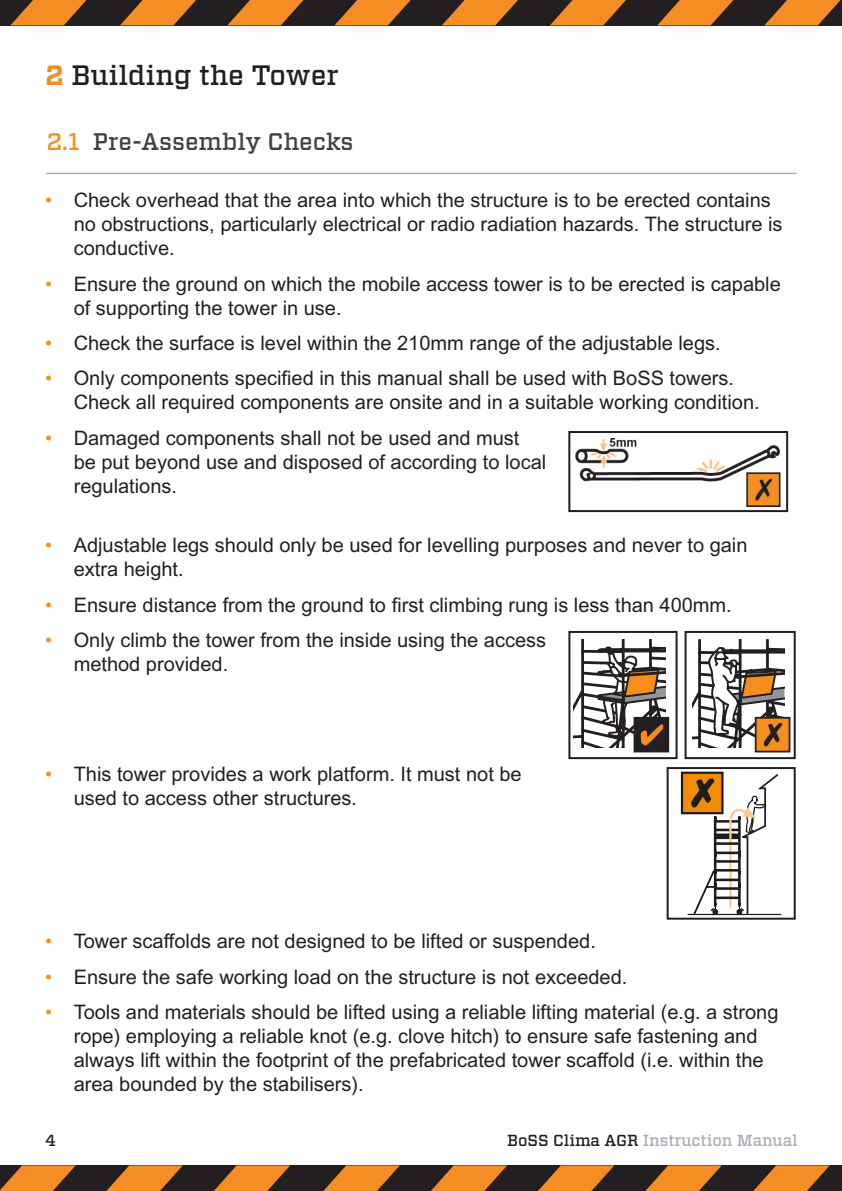
<style>
.page{position:relative;width:842px;height:1191px;background:#fff}
.page>*{position:absolute;margin:0;border:0;box-sizing:border-box;transform-origin:0 0}
.t1{font:500 28px "Vitesse";color:#231f20}
.t2{font:500 24px "Vitesse";color:#3d4443}
.t3{font:20px/24px "Arial MT Std";color:#231f20}
.t4{font:500 16px "Vitesse";color:#a7adb5}
.t5{font:500 16px "Vitesse";color:#231f20}
.s1{font-weight:700;color:#f68e1e}
.s2{color:#f68e1e}
.s3{color:#231f20}
</style>
<div class="page">
<div style="left:0;top:0;width:842px;height:25px;background:#231f20"></div>
<svg style="left:11px;top:0;width:76px;height:25px"></svg>
<svg style="left:120px;top:0;width:76px;height:25px"></svg>
<svg style="left:228px;top:0;width:76px;height:25px"></svg>
<svg style="left:335px;top:0;width:76px;height:25px"></svg>
<svg style="left:442px;top:0;width:76px;height:25px"></svg>
<svg style="left:550px;top:0;width:76px;height:25px"></svg>
<svg style="left:657px;top:0;width:77px;height:25px"></svg>
<div style="left:0;top:1165px;width:842px;height:25px;background:#231f20"></div>
<svg style="left:107px;top:1165px;width:76px;height:25px"></svg>
<svg style="left:215px;top:1165px;width:75px;height:25px"></svg>
<svg style="left:324px;top:1165px;width:76px;height:25px"></svg>
<svg style="left:431px;top:1165px;width:76px;height:25px"></svg>
<svg style="left:539px;top:1165px;width:75px;height:25px"></svg>
<svg style="left:646px;top:1165px;width:76px;height:25px"></svg>
<svg style="left:754px;top:1165px;width:76px;height:25px"></svg>
<hr style="left:46px;top:173px;width:751px;height:1px;background:#a7adb5">
<img style="left:575px;top:437px;width:205px;height:69px">
<div style="left:568px;top:431px;width:220px;height:81px;border:2px solid #231f20"></div>
<svg style="left:574px;top:639px;width:96px;height:114px"></svg>
<div style="left:568px;top:631px;width:109px;height:128px;border:2px solid #231f20"></div>
<div style="left:756px;top:717px;width:33px;height:34px;background:#f68e1e"></div>
<div style="left:755px;top:717px;width:35px;height:35px;border:2px solid #231f20"></div>
<svg style="left:692px;top:639px;width:92px;height:110px"></svg>
<div style="left:684px;top:631px;width:112px;height:128px;border:2px solid #231f20"></div>
<hr style="left:688px;top:913px;width:93px;height:2px;background:#1d1d1b">
<div style="left:682px;top:772px;width:40px;height:41px;background:#f28c00"></div>
<div style="left:681px;top:771px;width:42px;height:43px;border:2px solid #1d1d1b"></div>
<svg style="left:690px;top:771px;width:89px;height:143px"></svg>
<div style="left:666px;top:767px;width:130px;height:152px;border:2px solid #231f20"></div>
<svg style="left:0;top:1165px;width:76px;height:26px"></svg>
<svg style="left:765px;top:0;width:76px;height:25px"></svg>
<p class="t1" style="left:45px;top:56px;width:295px"><span class="s1">2</span> Building the Tower</p>
<p class="t2" style="left:46px;top:126px;width:309px"><span class="s2">2.1</span> Pre-Assembly Checks</p>
<p class="t3" style="left:74px;top:188px;width:710px;text-indent:-28px"><span class="s2">•</span> Check overhead that the area into which the structure is to be erected contains no obstructions, particularly electrical or radio radiation hazards. The structure is conductive.</p>
<p class="t3" style="left:74px;top:271px;width:708px;text-indent:-28px"><span class="s2">•</span> Ensure the ground on which the mobile access tower is to be erected is capable of supporting the tower in use.</p>
<p class="t3" style="left:45px;top:331px;width:677px"><span class="s2">•</span> Check the surface is level within the 210mm range of the adjustable legs.</p>
<p class="t3" style="left:74px;top:366px;width:687px;text-indent:-28px"><span class="s2">•</span> Only components specified in this manual shall be used with BoSS towers.<br>Check all required components are onsite and in a suitable working condition.</p>
<p class="t3" style="left:74px;top:425px;width:474px;text-indent:-28px"><span class="s2">•</span> Damaged components shall not be used and must be put beyond use and disposed of according to local regulations.</p>
<p class="t3" style="left:74px;top:533px;width:675px;text-indent:-28px"><span class="s2">•</span> Adjustable legs should only be used for levelling purposes and never to gain extra height.</p>
<p class="t3" style="left:45px;top:592px;width:688px"><span class="s2">•</span> Ensure distance from the ground to first climbing rung is less than 400mm.</p>
<p class="t3" style="left:74px;top:628px;width:474px;text-indent:-28px"><span class="s2">•</span> Only climb the tower from the inside using the access method provided.</p>
<p class="t3" style="left:74px;top:762px;width:449px;text-indent:-28px"><span class="s2">•</span> This tower provides a work platform. It must not be used to access other structures.</p>
<p class="t3" style="left:45px;top:929px;width:552px"><span class="s2">•</span> Tower scaffolds are not designed to be lifted or suspended.</p>
<p class="t3" style="left:45px;top:964px;width:583px"><span class="s2">•</span> Ensure the safe working load on the structure is not exceeded.</p>
<p class="t3" style="left:74px;top:1000px;width:706px;text-indent:-28px"><span class="s2">•</span> Tools and materials should be lifted using a reliable lifting material (e.g. a strong rope) employing a reliable knot (e.g. clove hitch) to ensure safe fastening and always lift within the footprint of the prefabricated tower scaffold (i.e. within the area bounded by the stabilisers).</p>
<p class="t5" style="left:45px;top:1129px;width:12px">4</p>
<p class="t4" style="left:507px;top:1129px;width:292px"><span class="s3">BoSS Clima AGR</span> Instruction Manual</p>
</div>
